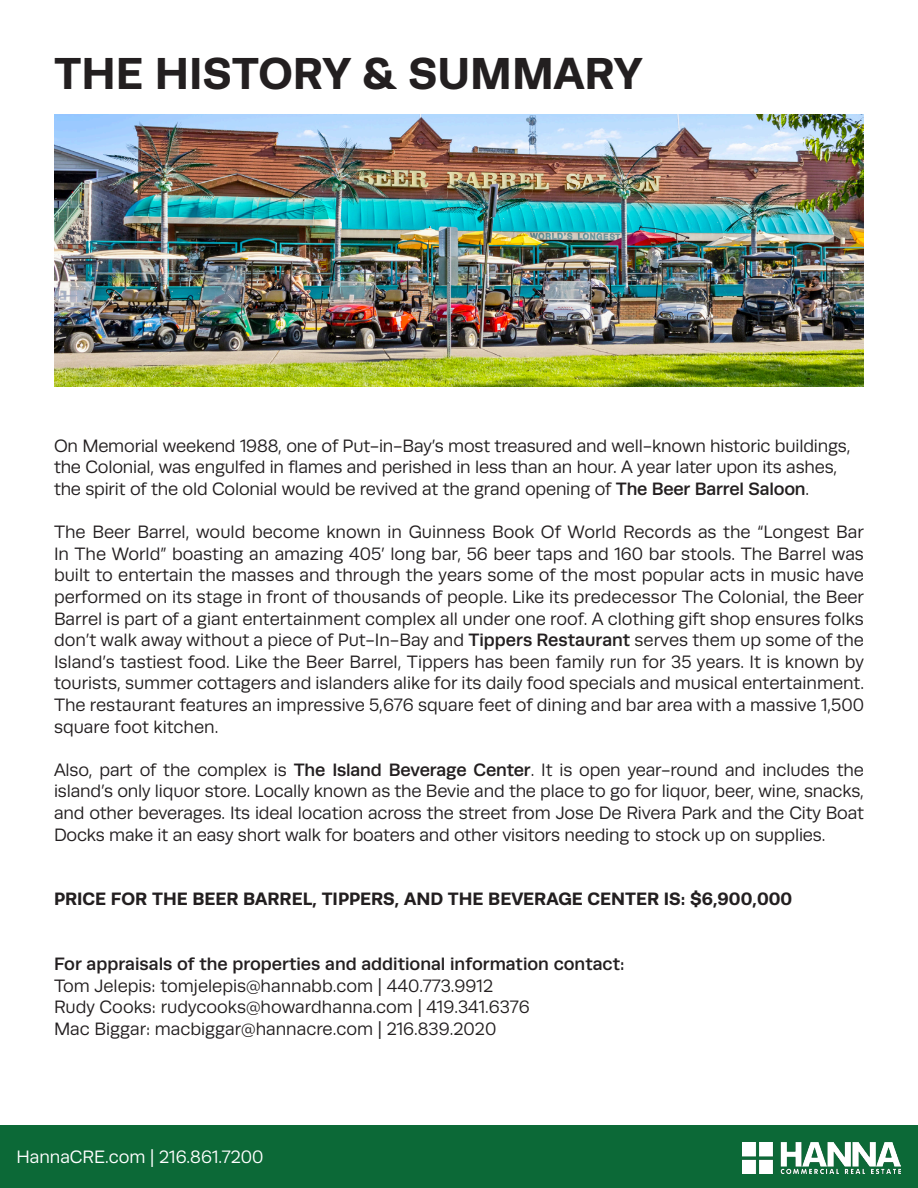
<style>
.page{position:relative;width:918px;height:1188px;background:#fff}
.page>*{position:absolute;margin:0;border:0;box-sizing:border-box;transform-origin:0 0}
.t1{font:700 45px "Runda";color:#231f20}
.t2{font:18px/21.6px "Runda";letter-spacing:-.01em;color:#231f20;text-align:justify}
.t3{font:700 18px "Runda";color:#231f20}
.t4{font:500 18px "Runda";color:#231f20}
.t5{font:18px "Runda";color:#fff}
.s1{font-weight:500}
</style>
<div class="page">
<div style="left:0;top:1125px;width:918px;height:63px;background:#0c6937"></div>
<img style="left:743px;top:1142px;width:158px;height:31px">
<img style="left:54px;top:114px;width:810px;height:273px">
<p class="t1" style="left:54px;top:47px;width:590px">THE HISTORY &amp; SUMMARY</p>
<p class="t2" style="left:54px;top:435px;width:798px;text-align:left">On Memorial weekend 1988, one of Put-in-Bay’s most treasured and well-known historic buildings, the Colonial, was engulfed in flames and perished in less than an hour. A year later upon its ashes, the spirit of the old Colonial would be revived at the grand opening of <span class="s1">The Beer Barrel Saloon</span>.</p>
<p class="t2" style="left:54px;top:521px;width:812px">The Beer Barrel, would become known in Guinness Book Of World Records as the “Longest Bar In The World” boasting an amazing 405’ long bar, 56 beer taps and 160 bar stools. The Barrel was built to entertain the masses and through the years some of the most popular acts in music have performed on its stage in front of thousands of people. Like its predecessor The Colonial, the Beer Barrel is part of a giant entertainment complex all under one roof. A clothing gift shop ensures folks don’t walk away without a piece of Put-In-Bay and <span class="s1">Tippers Restaurant</span> serves them up some of the Island’s tastiest food. Like the Beer Barrel, Tippers has been family run for 35 years. It is known by tourists, summer cottagers and islanders alike for its daily food specials and musical entertainment.<br>The restaurant features an impressive 5,676 square feet of dining and bar area with a massive 1,500 square foot kitchen.</p>
<p class="t2" style="left:54px;top:759px;width:812px">Also, part of the complex is <span class="s1">The Island Beverage Center</span>. It is open year-round and includes the island’s only liquor store. Locally known as the Bevie and the place to go for liquor, beer, wine, snacks, and other beverages. Its ideal location across the street from Jose De Rivera Park and the City Boat Docks make it an easy short walk for boaters and other visitors needing to stock up on supplies.</p>
<p class="t3" style="left:54px;top:888px;width:740px">PRICE FOR THE BEER BARREL, TIPPERS, AND THE BEVERAGE CENTER IS: $6,900,000</p>
<p class="t4" style="left:54px;top:954px;width:572px">For appraisals of the properties and additional information contact:</p>
<p class="t2" style="left:54px;top:975px;width:441px">Tom Jelepis: tomjelepis@hannabb.com | 440.773.9912</p>
<p class="t2" style="left:54px;top:997px;width:477px">Rudy Cooks: rudycooks@howardhanna.com | 419.341.6376</p>
<p class="t2" style="left:54px;top:1018px;width:444px">Mac Biggar: macbiggar@hannacre.com | 216.839.2020</p>
<p class="t5" style="left:16px;top:1147px;width:249px">HannaCRE.com | 216.861.7200</p>
</div>
